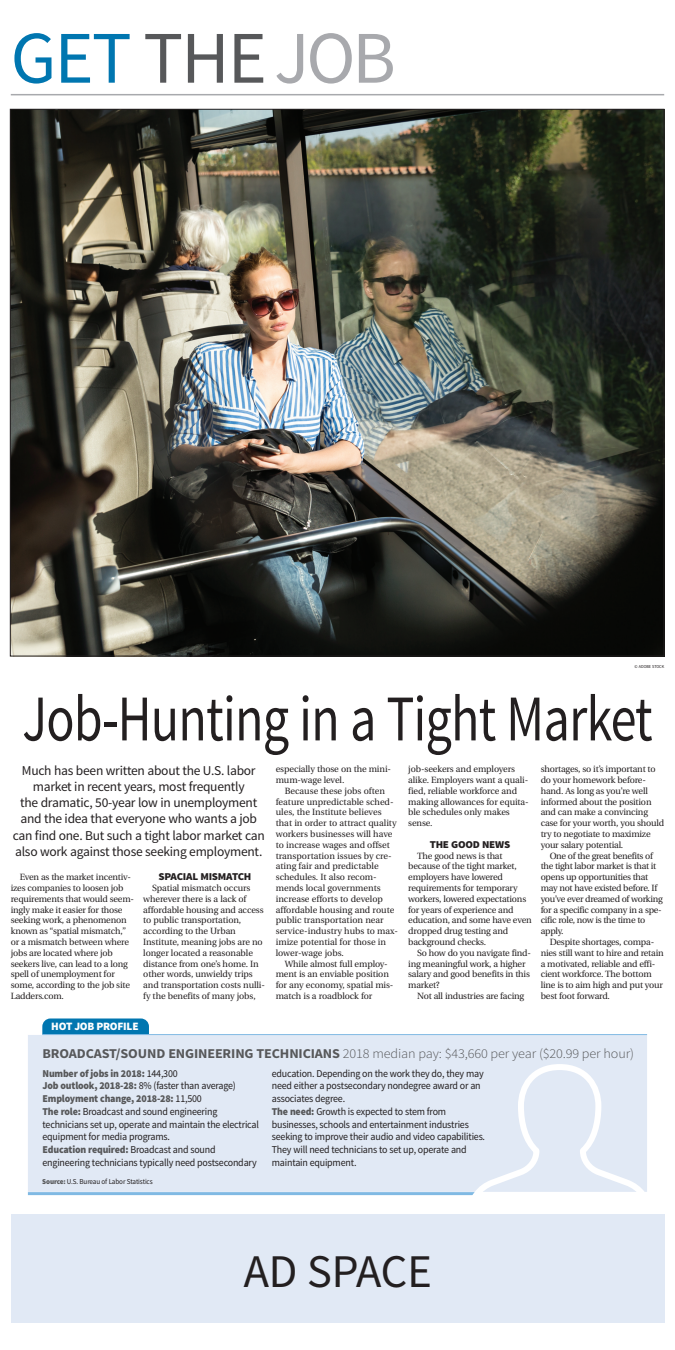
<style>
.page{position:relative;width:675px;height:1350px;background:#fff}
.page>*{position:absolute;margin:0;border:0;box-sizing:border-box;transform-origin:0 0}
.t1{font:74.25px "Source Sans Pro";letter-spacing:-.02em;color:#0076b0}
.t2{font:65.25px "Source Sans Pro";letter-spacing:-.015em;color:#231f20;scale:.8 1}
.t3{font:46.8px "Source Sans Pro";color:#231f20}
.t4{font:13.5px/16.2px "Source Sans Pro";letter-spacing:-.02em;color:#231f20;text-align:center}
.t5{font:300 13.5px "Source Sans Pro";letter-spacing:-.01em;color:#57585a;scale:1.05 1}
.t6{font:900 11.25px "Source Sans Pro";letter-spacing:-.02em;color:#fff}
.t7{font:10.5px/12.8px "Source Sans Pro";letter-spacing:-.02em;color:#231f20;scale:.95 1}
.t8{font:900 10.5px "Source Sans Pro";letter-spacing:-.02em;color:#231f20;scale:1.05 1}
.t9{font:9px/10.8px "Utopia";letter-spacing:-.02em;color:#231f20}
.t10{font:9px/10.8px "Utopia";color:#231f20}
.t11{font:7.5px "Source Sans Pro";letter-spacing:-.02em;color:#231f20;scale:.95 1}
.t12{font:4.5px "Source Sans Pro";color:#231f20;scale:.95 1}
.s1{color:#57585a}
.s2{color:#a8a9ad}
.s3{font-weight:700}
.s4{font-weight:900;color:#57585a}
</style>
<div class="page">
<svg style="left:42px;top:1018px;width:107px;height:16px;background:#0d7cb3"></svg>
<div style="left:28px;top:1035px;width:619px;height:157px;background:#e1e9f5"></div>
<hr style="left:42px;top:1034px;width:605px;height:1px;background:#80b9e3">
<hr style="left:28px;top:1192px;width:450px;height:3px;background:#80b9e3">
<svg style="left:465px;top:1061px;width:190px;height:154px"></svg>
<hr style="left:11px;top:94px;width:653px;height:1px;background:#a8a9ad">
<div style="left:11px;top:1215px;width:653px;height:108px;background:#e1e9f5"></div>
<img style="left:12px;top:111px;width:650px;height:543px">
<h1 class="t1" style="left:11px;top:12px;width:386px">GET <span class="s1">THE</span><span class="s2">JOB</span></h1>
<p class="t12" style="left:635px;top:664px;width:33px">© ADOBE STOCK</p>
<h2 class="t2" style="left:22px;top:678px;width:789px">Job-Hunting in a Tight Market</h2>
<p class="t4" style="left:13px;top:763px;width:254px">Much has been written about the U.S. labor market in recent years, most frequently<br>the dramatic, 50-year low in unemployment and the idea that everyone who wants a job can find one. But such a tight labor market can also work against those seeking employment.</p>
<p class="t9" style="left:11px;top:872px;width:125px;text-indent:9px">Even as the market incentiv&shy;izes companies to loosen job requirements that would seem&shy;ingly make it easier for those seeking work, a phenomenon known as “spatial mismatch,” or a mismatch between where jobs are located where job seekers live, can lead to a long spell of unemployment for some, according to the job site<br>Ladders.com.</p>
<p class="t8" style="left:159px;top:870px;width:90px">SPACIAL MISMATCH</p>
<p class="t9" style="left:143px;top:883px;width:123px;text-indent:9px">Spatial mismatch occurs wherever there is a lack of affordable housing and access to public transportation, according to the Urban<br>Institute, meaning jobs are no longer located a reasonable distance from one’s home. In other words, unwieldy trips and transportation costs nulli&shy;fy the benefits of many jobs,</p>
<p class="t6" style="left:51px;top:1019px;width:89px">HOT JOB PROFILE</p>
<p class="t9" style="left:276px;top:764px;width:117px">especially those on the mini&shy;mum-wage level.</p>
<p class="t10" style="left:276px;top:786px;width:124px;text-indent:9px">Because these jobs often feature unpredictable sched&shy;ules, the Institute believes that in order to attract quality workers businesses will have to increase wages and offset transportation issues by cre&shy;ating fair and predictable schedules. It also recom&shy;mends local governments increase efforts to develop affordable housing and route public transportation near service-industry hubs to max&shy;imize potential for those in lower-wage jobs.</p>
<p class="t9" style="left:276px;top:958px;width:119px;text-indent:9px">While almost full employ&shy;ment is an enviable position for any economy, spatial mis&shy;match is a roadblock for</p>
<p class="t9" style="left:408px;top:764px;width:122px">job-seekers and employers alike. Employers want a quali&shy;fied, reliable workforce and making allowances for equita&shy;ble schedules only makes sense.</p>
<p class="t8" style="left:430px;top:837px;width:78px">THE GOOD NEWS</p>
<p class="t9" style="left:408px;top:850px;width:125px;text-indent:9px">The good news is that because of the tight market, employers have lowered requirements for temporary workers, lowered expectations for years of experience and education, and some have even dropped drug testing and background checks.</p>
<p class="t9" style="left:408px;top:948px;width:124px;text-indent:9px">So how do you navigate find&shy;ing meaningful work, a higher salary and good benefits in this market?</p>
<p class="t9" style="left:417px;top:991px;width:108px">Not all industries are facing</p>
<p class="t9" style="left:541px;top:764px;width:125px">shortages, so it’s important to do your homework before&shy;hand. As long as you’re well informed about the position and can make a convincing case for your worth, you should try to negotiate to maximize your salary potential.</p>
<p class="t9" style="left:541px;top:850px;width:124px;text-indent:9px">One of the great benefits of the tight labor market is that it opens up opportunities that may not have existed before. If you’ve ever dreamed of working for a specific company in a spe&shy;cific role, now is the time to apply.</p>
<p class="t9" style="left:541px;top:937px;width:125px;text-indent:9px">Despite shortages, compa&shy;nies still want to hire and retain a motivated, reliable and effi&shy;cient workforce. The bottom line is to aim high and put your best foot forward.</p>
<h3 class="t5" style="left:43px;top:1045px;width:565px"><span class="s3">BROADCAST/SOUND ENGINEERING TECHNICIANS</span> 2018 median pay: $43,660 per year ($20.99 per hour)</h3>
<p class="t7" style="left:43px;top:1067px;width:229px"><span class="s4">Number of jobs in 2018:</span> 144,300<br><span class="s4">Job outlook, 2018-28:</span> 8% (faster than average)<br><span class="s4">Employment change, 2018-28:</span> 11,500<br><span class="s4">The role:</span> Broadcast and sound engineering technicians set up, operate and maintain the electrical equipment for media programs.<br><span class="s4">Education required:</span> Broadcast and sound engineering technicians typically need postsecondary</p>
<p class="t7" style="left:272px;top:1067px;width:226px">education. Depending on the work they do, they may need either a postsecondary nondegree award or an associates degree.<br><span class="s4">The need:</span> Growth is expected to stem from businesses, schools and entertainment industries seeking to improve their audio and video capabilities.<br>They will need technicians to set up, operate and maintain equipment.</p>
<p class="t11" style="left:42px;top:1177px;width:118px"><span class="s4">Source:</span> U.S. Bureau of Labor Statistics</p>
<h3 class="t3" style="left:244px;top:1242px;width:190px">AD SPACE</h3>
</div>
